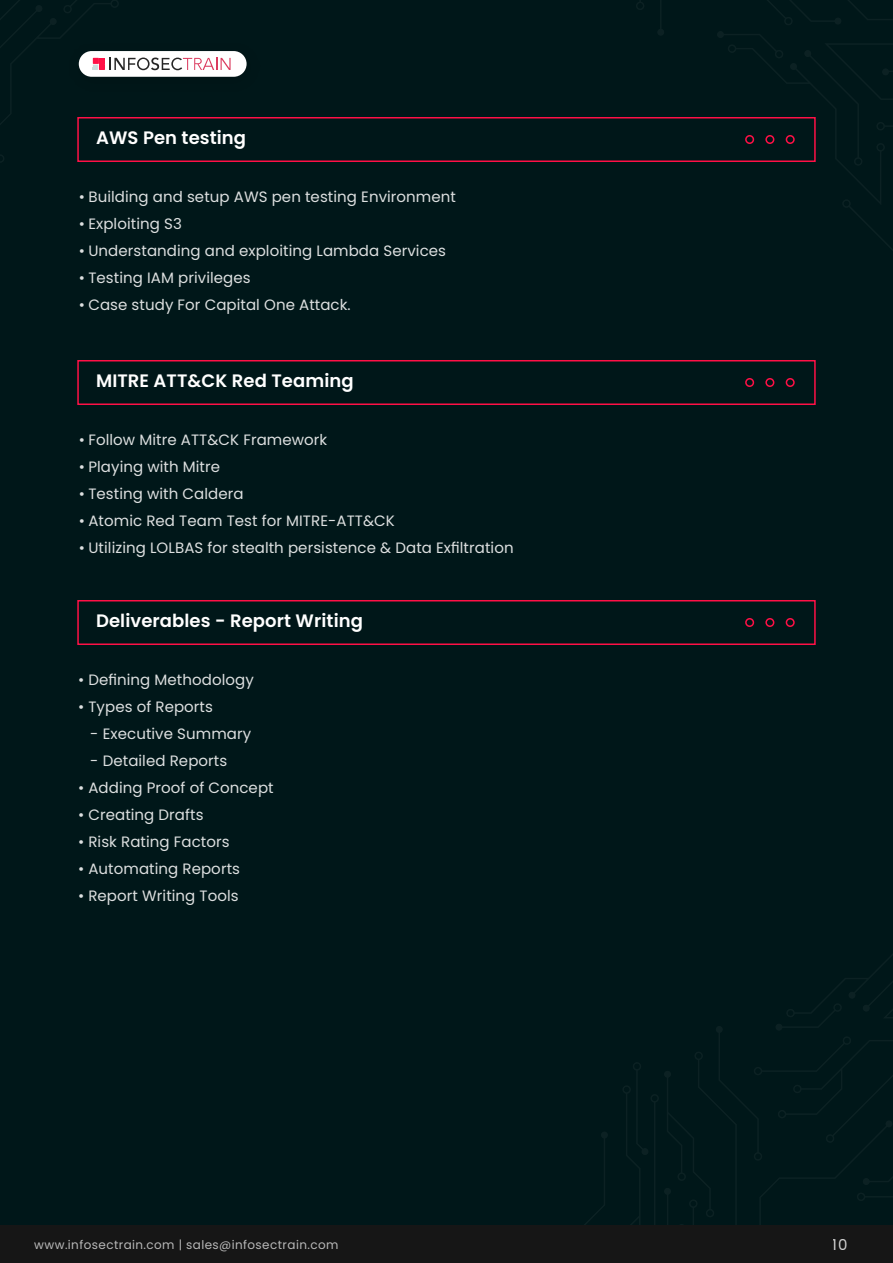
<style>
.page{position:relative;width:893px;height:1263px;background:#fff}
.page>*{position:absolute;margin:0;border:0;box-sizing:border-box;transform-origin:0 0}
.t1{font:600 18px "Poppins";letter-spacing:.005em;color:#fff}
.t2{font:15px "Poppins";letter-spacing:.005em;color:#fff}
.t3{font:12px "Poppins";letter-spacing:.035em;color:#fff}
</style>
<div class="page">
<div style="left:0;top:0;width:892px;height:1263px;background:#001719"></div>
<svg style="left:636px;top:1px;width:256px;height:404px"></svg>
<svg style="left:552px;top:955px;width:340px;height:271px"></svg>
<div style="left:0;top:1226px;width:892px;height:37px;background:#161616"></div>
<div style="left:79px;top:51px;width:167px;height:26px;background:#fff;border-radius:13px"></div>
<svg style="left:0;top:1px;width:230px;height:161px"></svg>
<div style="left:77px;top:360px;width:738px;height:45px;border:2px solid #ff1046"></div>
<div style="left:785px;top:378px;width:9px;height:9px;border:2px solid #ff1046;border-radius:50%"></div>
<div style="left:765px;top:378px;width:9px;height:9px;border:2px solid #ff1046;border-radius:50%"></div>
<div style="left:745px;top:378px;width:9px;height:9px;border:2px solid #ff1046;border-radius:50%"></div>
<div style="left:77px;top:600px;width:738px;height:45px;border:2px solid #ff1046"></div>
<div style="left:785px;top:618px;width:9px;height:9px;border:2px solid #ff1046;border-radius:50%"></div>
<div style="left:765px;top:618px;width:9px;height:9px;border:2px solid #ff1046;border-radius:50%"></div>
<div style="left:745px;top:618px;width:9px;height:9px;border:2px solid #ff1046;border-radius:50%"></div>
<div style="left:77px;top:117px;width:738px;height:45px;border:2px solid #ff1046"></div>
<div style="left:785px;top:135px;width:9px;height:9px;border:2px solid #ff1046;border-radius:50%"></div>
<div style="left:765px;top:135px;width:9px;height:9px;border:2px solid #ff1046;border-radius:50%"></div>
<div style="left:745px;top:135px;width:9px;height:9px;border:2px solid #ff1046;border-radius:50%"></div>
<p class="t1" style="left:96px;top:128px;width:152px">AWS Pen testing</p>
<p class="t2" style="left:78px;top:188px;width:379px">• Building and setup AWS pen testing Environment</p>
<p class="t2" style="left:78px;top:215px;width:105px">• Exploiting S3</p>
<p class="t2" style="left:78px;top:242px;width:369px">• Understanding and exploiting Lambda Services</p>
<p class="t2" style="left:78px;top:269px;width:174px">• Testing IAM privileges</p>
<p class="t2" style="left:78px;top:296px;width:274px">• Case study For Capital One Attack.</p>
<p class="t1" style="left:96px;top:371px;width:259px">MITRE ATT&amp;CK Red Teaming</p>
<p class="t2" style="left:78px;top:431px;width:251px">• Follow Mitre ATT&amp;CK Framework</p>
<p class="t2" style="left:78px;top:458px;width:144px">• Playing with Mitre</p>
<p class="t2" style="left:78px;top:485px;width:167px">• Testing with Caldera</p>
<p class="t2" style="left:78px;top:512px;width:318px">• Atomic Red Team Test for MITRE-ATT&amp;CK</p>
<p class="t2" style="left:78px;top:539px;width:437px">• Utilizing LOLBAS for stealth persistence &amp; Data Exfiltration</p>
<p class="t1" style="left:96px;top:611px;width:268px">Deliverables - Report Writing</p>
<p class="t2" style="left:78px;top:671px;width:177px">• Defining Methodology</p>
<p class="t2" style="left:78px;top:698px;width:136px">• Types of Reports</p>
<p class="t2" style="left:90px;top:725px;width:162px">- Executive Summary</p>
<p class="t2" style="left:90px;top:752px;width:138px">- Detailed Reports</p>
<p class="t2" style="left:78px;top:779px;width:197px">• Adding Proof of Concept</p>
<p class="t2" style="left:78px;top:806px;width:127px">• Creating Drafts</p>
<p class="t2" style="left:78px;top:833px;width:153px">• Risk Rating Factors</p>
<p class="t2" style="left:78px;top:860px;width:163px">• Automating Reports</p>
<p class="t2" style="left:78px;top:887px;width:162px">• Report Writing Tools</p>
<p class="t3" style="left:34px;top:1238px;width:305px">www.infosectrain.com | sales@infosectrain.com</p>
<p class="t2" style="left:832px;top:1236px;width:16px">10</p>
</div>
